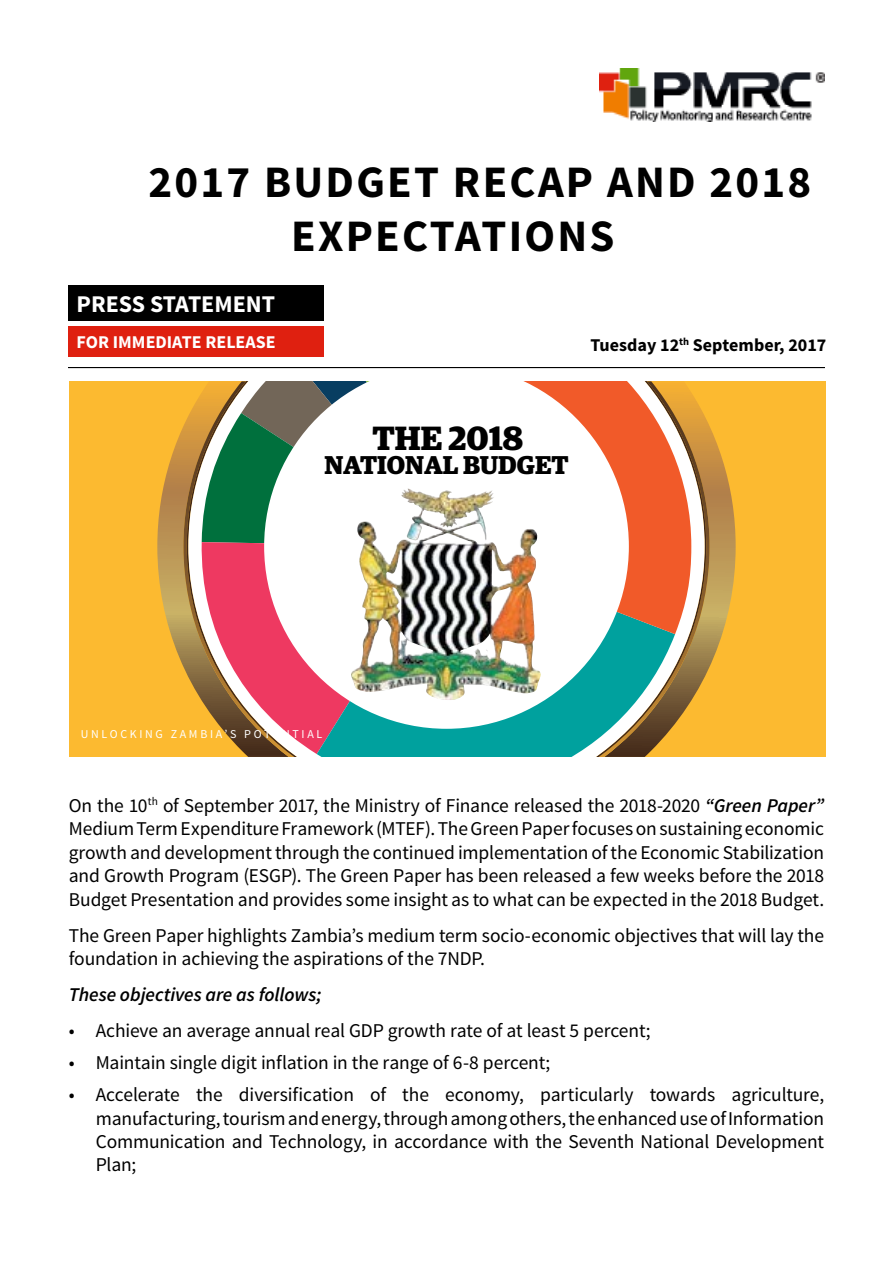
<style>
.page{position:relative;width:893px;height:1263px;background:#fff}
.page>*{position:absolute;margin:0;border:0;box-sizing:border-box;transform-origin:0 0}
.t1{font:700 45px/54px "Source Sans Pro";letter-spacing:.05em;color:#000}
.t2{font:700 33.6px "DE6 Display Egyptian";color:#000}
.t3{font:700 25.8px "DE6 Display Egyptian";color:#000}
.t4{font:700 24px "Source Sans Pro";color:#fff}
.t5{font:19.5px/23.4px "Source Sans Pro";letter-spacing:-.005em;color:#000;text-align:justify}
.t6{font:italic 600 19.5px "Source Sans Pro";letter-spacing:-.005em;color:#000}
.t7{font:700 18px "Source Sans Pro";color:#000}
.t8{font:700 18px "Source Sans Pro";color:#fff}
.t9{font:12px "Source Sans Pro";letter-spacing:.225em;color:#fff}
.s1{font-weight:600;font-style:italic}
</style>
<div class="page">
<hr style="left:68px;top:367px;width:757px;height:1px;background:#000">
<div style="left:68px;top:286px;width:255px;height:35px;background:#000"></div>
<div style="left:68px;top:326px;width:255px;height:31px;background:#df2010"></div>
<img style="left:600px;top:68px;width:225px;height:53px">
<div style="left:69px;top:381px;width:757px;height:376px;background:#fcba30"></div>
<svg style="left:157px;top:426px;width:579px;height:242px"></svg>
<svg style="left:188px;top:393px;width:517px;height:364px"></svg>
<svg style="left:202px;top:381px;width:62px;height:161px;background:#508b5c"></svg>
<svg style="left:200px;top:542px;width:117px;height:212px;background:#d36869"></svg>
<svg style="left:317px;top:634px;width:358px;height:123px;background:#3c9c90"></svg>
<svg style="left:629px;top:381px;width:62px;height:253px;background:#e87648"></svg>
<svg style="left:264px;top:381px;width:365px;height:348px;background:#dbd6d5"></svg>
<img style="left:351px;top:489px;width:190px;height:211px">
<h1 class="t1" style="left:291px;top:156px;width:522px;text-indent:-143px">2017 BUDGET RECAP AND 2018<br>EXPECTATIONS</h1>
<p class="t4" style="left:77px;top:289px;width:200px">PRESS STATEMENT</p>
<p class="t8" style="left:77px;top:331px;width:200px">FOR IMMEDIATE RELEASE</p>
<p class="t7" style="left:590px;top:334px;width:238px">Tuesday 12<sup>th</sup> September, 2017</p>
<h2 class="t2" style="left:373px;top:418px;width:153px">THE 2018</h2>
<h3 class="t3" style="left:324px;top:449px;width:246px">NATIONAL BUDGET</h3>
<p class="t9" style="left:81px;top:727px;width:243px">UNLOCKING ZAMBIA’S POTENTIAL</p>
<p class="t5" style="left:69px;top:794px;width:757px">On the 10<sup>th</sup> of September 2017, the Ministry of Finance released the 2018-2020 <span class="s1">“Green Paper” </span>Medium Term Expenditure Framework (MTEF). The Green Paper focuses on sustaining economic growth and development through the continued implementation of the Economic Stabilization and Growth Program (ESGP). The Green Paper has been released a few weeks before the 2018<br>Budget Presentation and provides some insight as to what can be expected in the 2018 Budget.</p>
<p class="t5" style="left:69px;top:924px;width:757px">The Green Paper highlights Zambia’s medium term socio-economic objectives that will lay the foundation in achieving the aspirations of the 7NDP.</p>
<p class="t6" style="left:69px;top:982px;width:254px">These objectives are as follows;</p>
<p class="t5" style="left:69px;top:1019px;width:583px">• Achieve an average annual real GDP growth rate of at least 5 percent;</p>
<p class="t5" style="left:69px;top:1051px;width:483px">• Maintain single digit inflation in the range of 6-8 percent;</p>
<p class="t5" style="left:96px;top:1083px;width:730px;text-indent:-27px">• Accelerate the diversification of the economy, particularly towards agriculture, manufacturing, tourism and energy, through among others, the enhanced use of Information Communication and Technology, in accordance with the Seventh National Development Plan;</p>
</div>
